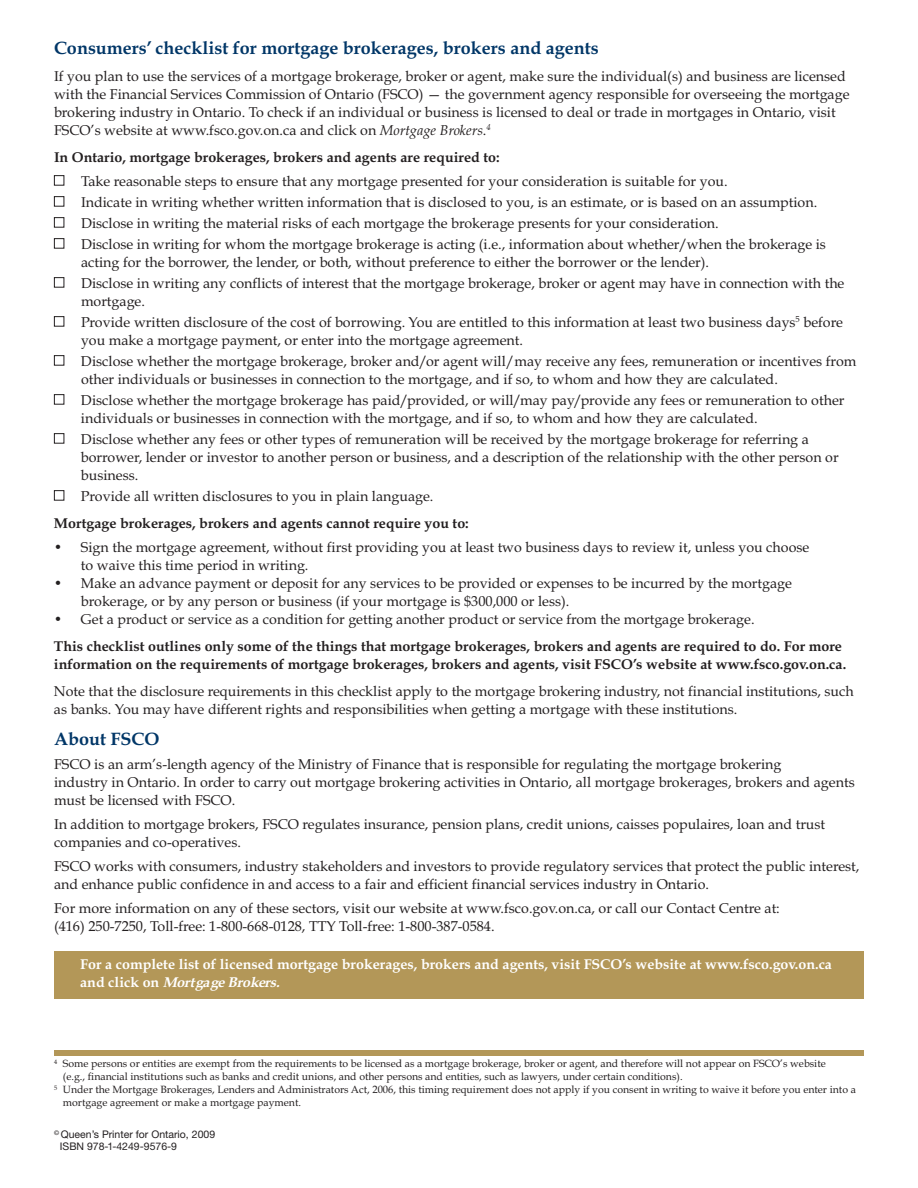
<style>
.page{position:relative;width:918px;height:1188px;background:#fff}
.page>*{position:absolute;margin:0;border:0;box-sizing:border-box;transform-origin:0 0}
.t1{font:700 18px "Book Antiqua";color:#003667}
.t2{font:14.25px/18px "Book Antiqua";color:#231f20}
.t3{font:700 14.25px/18px "Book Antiqua";color:#231f20}
.t4{font:700 14.25px/18px "Book Antiqua";color:#fff}
.t5{font:10.5px "Book Antiqua";color:#231f20}
.t6{font:10.5px/12.6px "Helvetica Neue";color:#231f20}
.s1{font-style:italic}
</style>
<div class="page">
<div style="left:54px;top:951px;width:810px;height:48px;background:#b39758"></div>
<div style="left:54px;top:1050px;width:810px;height:6px;background:#b39758"></div>
<div style="left:54px;top:175px;width:10px;height:11px;border:1px solid #231f20"></div>
<div style="left:54px;top:196px;width:10px;height:11px;border:1px solid #231f20"></div>
<div style="left:54px;top:217px;width:10px;height:11px;border:1px solid #231f20"></div>
<div style="left:54px;top:238px;width:10px;height:11px;border:1px solid #231f20"></div>
<div style="left:54px;top:277px;width:10px;height:11px;border:1px solid #231f20"></div>
<div style="left:54px;top:316px;width:10px;height:11px;border:1px solid #231f20"></div>
<div style="left:54px;top:355px;width:10px;height:11px;border:1px solid #231f20"></div>
<div style="left:54px;top:394px;width:10px;height:11px;border:1px solid #231f20"></div>
<div style="left:54px;top:433px;width:10px;height:11px;border:1px solid #231f20"></div>
<div style="left:54px;top:490px;width:10px;height:11px;border:1px solid #231f20"></div>
<h4 class="t1" style="left:54px;top:37px;width:546px">Consumers’ checklist for mortgage brokerages, brokers and agents</h4>
<p class="t2" style="left:54px;top:67px;width:797px">If you plan to use the services of a mortgage brokerage, broker or agent, make sure the individual(s) and business are licensed with the Financial Services Commission of Ontario (FSCO) — the government agency responsible for overseeing the mortgage brokering industry in Ontario. To check if an individual or business is licensed to deal or trade in mortgages in Ontario, visit FSCO’s website at www.fsco.gov.on.ca and click on <span class="s1">Mortgage Brokers</span>.<sup>4</sup></p>
<p class="t3" style="left:54px;top:148px;width:447px">In Ontario, mortgage brokerages, brokers and agents are required to:</p>
<p class="t2" style="left:81px;top:172px;width:648px">Take reasonable steps to ensure that any mortgage presented for your consideration is suitable for you.</p>
<p class="t2" style="left:81px;top:193px;width:738px">Indicate in writing whether written information that is disclosed to you, is an estimate, or is based on an assumption.</p>
<p class="t2" style="left:81px;top:214px;width:639px">Disclose in writing the material risks of each mortgage the brokerage presents for your consideration.</p>
<p class="t2" style="left:81px;top:235px;width:747px">Disclose in writing for whom the mortgage brokerage is acting (i.e., information about whether/when the brokerage is acting for the borrower, the lender, or both, without preference to either the borrower or the lender).</p>
<p class="t2" style="left:81px;top:274px;width:765px">Disclose in writing any conflicts of interest that the mortgage brokerage, broker or agent may have in connection with the mortgage.</p>
<p class="t2" style="left:81px;top:313px;width:763px">Provide written disclosure of the cost of borrowing. You are entitled to this information at least two business days<sup>5</sup> before you make a mortgage payment, or enter into the mortgage agreement.</p>
<p class="t2" style="left:81px;top:352px;width:777px">Disclose whether the mortgage brokerage, broker and/or agent will/may receive any fees, remuneration or incentives from other individuals or businesses in connection to the mortgage, and if so, to whom and how they are calculated.</p>
<p class="t2" style="left:81px;top:391px;width:765px">Disclose whether the mortgage brokerage has paid/provided, or will/may pay/provide any fees or remuneration to other individuals or businesses in connection with the mortgage, and if so, to whom and how they are calculated.</p>
<p class="t2" style="left:81px;top:430px;width:759px">Disclose whether any fees or other types of remuneration will be received by the mortgage brokerage for referring a borrower, lender or investor to another person or business, and a description of the relationship with the other person or business.</p>
<p class="t2" style="left:81px;top:487px;width:354px">Provide all written disclosures to you in plain language.</p>
<p class="t3" style="left:54px;top:514px;width:416px">Mortgage brokerages, brokers and agents cannot require you to:</p>
<p class="t2" style="left:81px;top:538px;width:730px;text-indent:-27px">• Sign the mortgage agreement, without first providing you at least two business days to review it, unless you choose to waive this time period in writing.</p>
<p class="t2" style="left:81px;top:574px;width:712px;text-indent:-27px">• Make an advance payment or deposit for any services to be provided or expenses to be incurred by the mortgage brokerage, or by any person or business (if your mortgage is $300,000 or less).</p>
<p class="t2" style="left:54px;top:610px;width:702px">• Get a product or service as a condition for getting another product or service from the mortgage brokerage.</p>
<p class="t3" style="left:54px;top:637px;width:794px">This checklist outlines only some of the things that mortgage brokerages, brokers and agents are required to do. For more information on the requirements of mortgage brokerages, brokers and agents, visit FSCO’s website at www.fsco.gov.on.ca.</p>
<p class="t2" style="left:54px;top:682px;width:801px">Note that the disclosure requirements in this checklist apply to the mortgage brokering industry, not financial institutions, such as banks. You may have different rights and responsibilities when getting a mortgage with these institutions.</p>
<h4 class="t1" style="left:54px;top:729px;width:107px">About FSCO</h4>
<p class="t2" style="left:54px;top:755px;width:802px">FSCO is an arm’s-length agency of the Ministry of Finance that is responsible for regulating the mortgage brokering<br>industry in Ontario. In order to carry out mortgage brokering activities in Ontario, all mortgage brokerages, brokers and agents must be licensed with FSCO.</p>
<p class="t2" style="left:54px;top:815px;width:773px">In addition to mortgage brokers, FSCO regulates insurance, pension plans, credit unions, caisses populaires, loan and trust</p>
<p class="t2" style="left:54px;top:830px;width:807px;line-height:24px">companies and co-operatives.<br>FSCO works with consumers, industry stakeholders and investors to provide regulatory services that protect the public interest,</p>
<p class="t2" style="left:54px;top:875px;width:657px">and enhance public confidence in and access to a fair and efficient financial services industry in Ontario.</p>
<p class="t2" style="left:54px;top:899px;width:727px">For more information on any of these sectors, visit our website at www.fsco.gov.on.ca, or call our Contact Centre at:</p>
<p class="t2" style="left:54px;top:917px;width:442px">(416) 250-7250, Toll-free: 1-800-668-0128, TTY Toll-free: 1-800-387-0584.</p>
<p class="t4" style="left:80px;top:955px;width:753px">For a complete list of licensed mortgage brokerages, brokers and agents, visit FSCO’s website at www.fsco.gov.on.ca a n d c l i c k o n <span class="s1">Mortgage Brokers.</span></p>
<p class="t5" style="left:54px;top:1058px;width:773px"><sup>4</sup> Some persons or entities are exempt from the requirements to be licensed as a mortgage brokerage, broker or agent, and therefore will not appear on FSCO’s website</p>
<p class="t5" style="left:63px;top:1070px;width:621px">(e.g., financial institutions such as banks and credit unions, and other persons and entities, such as lawyers, under certain conditions).</p>
<p class="t5" style="left:54px;top:1083px;width:803px"><sup>5</sup> Under the Mortgage Brokerages, Lenders and Administrators Act, 2006, this timing requirement does not apply if you consent in writing to waive it before you enter into a</p>
<p class="t5" style="left:63px;top:1096px;width:240px">mortgage agreement or make a mortgage payment.</p>
<p class="t6" style="left:60px;top:1129px;width:157px;text-indent:-6px"><sup>©</sup> Queen’s Printer for Ontario, 2009<br>ISBN 978-1-4249-9576-9</p>
</div>
